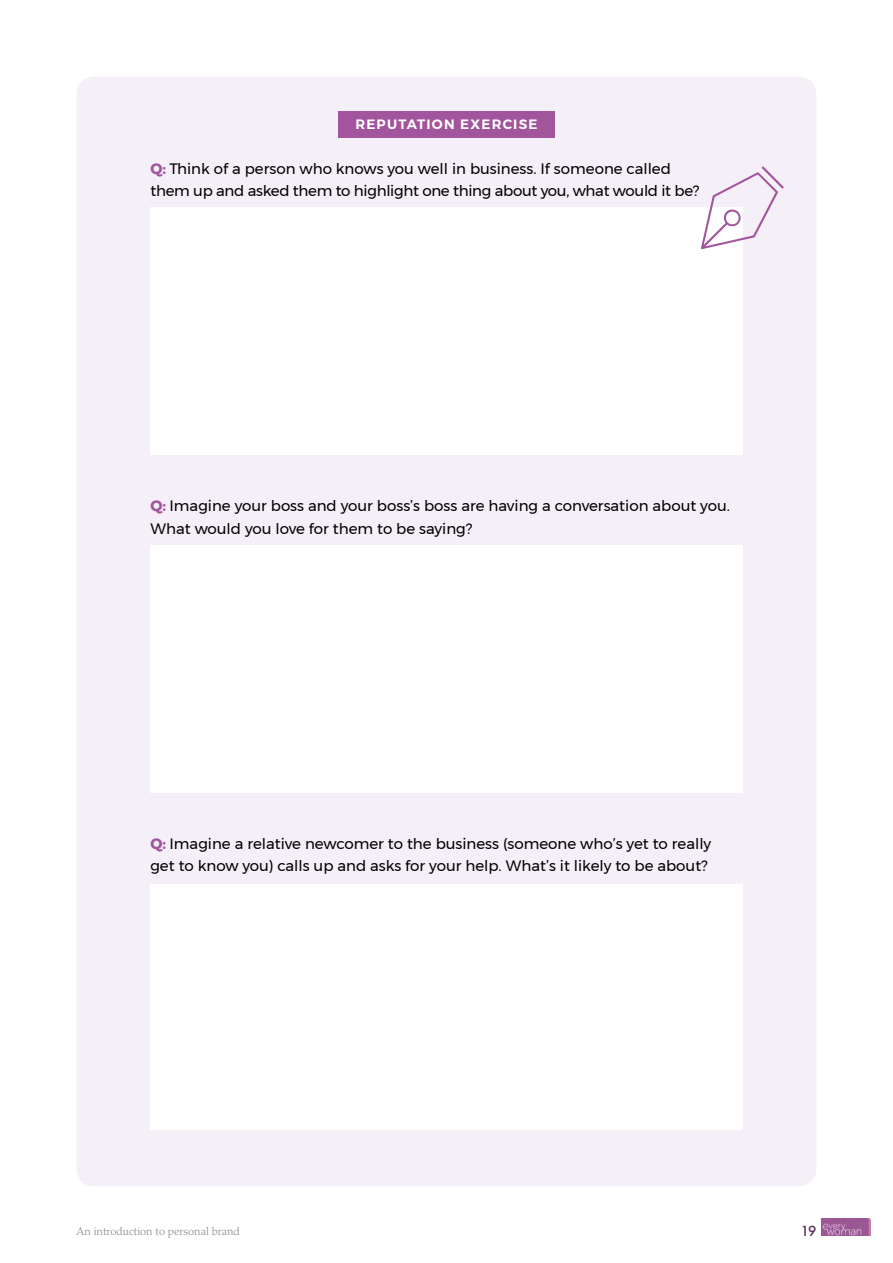
<style>
.page{position:relative;width:893px;height:1263px;background:#fff}
.page>*{position:absolute;margin:0;border:0;box-sizing:border-box;transform-origin:0 0}
.t1{font:15px/22.5px "Montserrat";color:#000}
.t2{font:15px/22.5px "Montserrat";letter-spacing:-.02em;color:#000}
.t3{font:600 13.5px "Montserrat";letter-spacing:.09em;color:#fff}
.t4{font:500 13.5px "Futura";color:#582c5b}
.t5{font:300 11.25px "Palatino LT Pro";color:#8f8d8d}
.s1{font-weight:700;color:#a2559d}
</style>
<div class="page">
<div style="left:77px;top:77px;width:739px;height:1109px;background:#f5eff7;border-radius:18px"></div>
<div style="left:150px;top:208px;width:592px;height:247px;background:#fff"></div>
<div style="left:150px;top:545px;width:592px;height:248px;background:#fff"></div>
<div style="left:150px;top:884px;width:592px;height:246px;background:#fff"></div>
<svg style="left:701px;top:166px;width:83px;height:83px"></svg>
<img style="left:821px;top:1218px;width:50px;height:18px">
<div style="left:338px;top:111px;width:217px;height:26px;background:#a2559d"></div>
<p class="t3" style="left:355px;top:114px;width:184px">REPUTATION EXERCISE</p>
<p class="t2" style="left:150px;top:157px;width:550px"><span class="s1">Q:</span> Think of a person who knows you well in business. If someone called them up and asked them to highlight one thing about you, what would it be?</p>
<p class="t1" style="left:150px;top:494px;width:581px"><span class="s1">Q:</span> Imagine your boss and your boss’s boss are having a conversation about you.<br>What would you love for them to be saying?</p>
<p class="t1" style="left:150px;top:832px;width:562px"><span class="s1">Q:</span> Imagine a relative newcomer to the business (someone who’s yet to really get to know you) calls up and asks for your help. What’s it likely to be about?</p>
<p class="t5" style="left:77px;top:1224px;width:165px">An introduction to personal brand</p>
<p class="t4" style="left:801px;top:1221px;width:17px">19</p>
</div>
